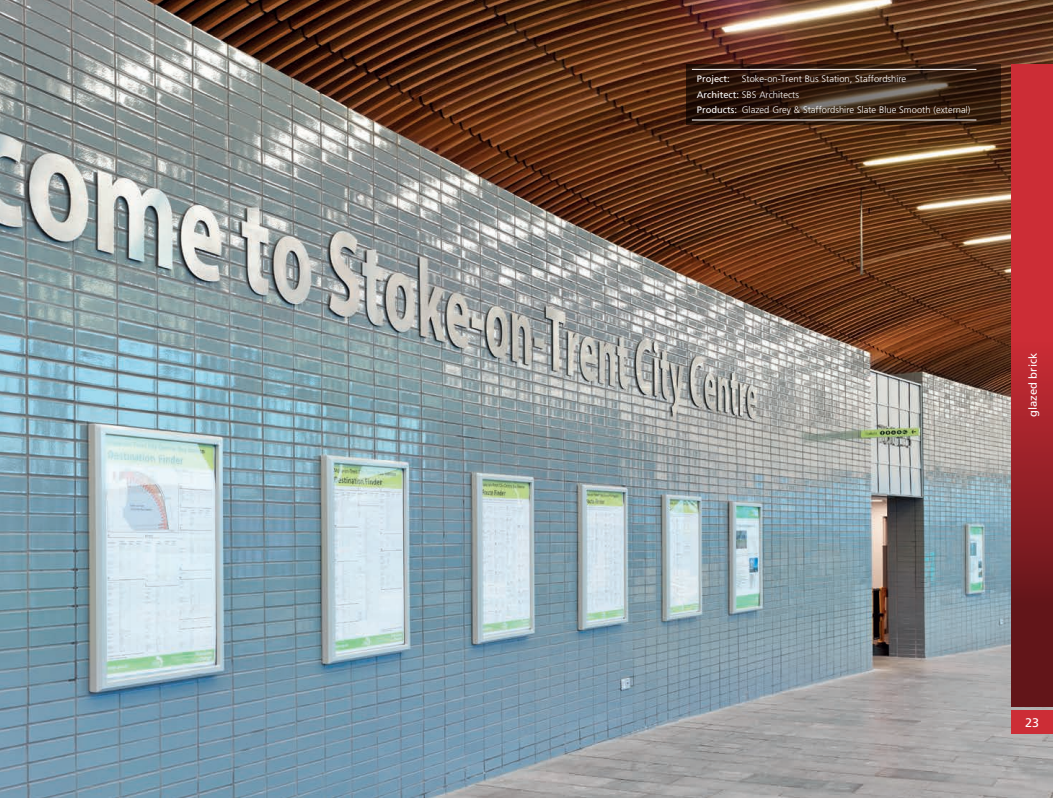
<style>
.page{position:relative;width:1053px;height:798px;background:#fff}
.page>*{position:absolute;margin:0;border:0;box-sizing:border-box;transform-origin:0 0}
.t1{font:12.5px "Frutiger";color:#fff}
.t2{font:11.25px "Frutiger";color:#fff}
.t3{font:300 9.38px/15.6px "Frutiger";color:#fff}
.t4{font:9.38px "Frutiger";color:#fff}
.s1{font-weight:400}
</style>
<div class="page">
<img style="left:0;top:0;width:1052px;height:797px">
<svg style="left:686px;top:64px;width:315px;height:61px;background:#352115"></svg>
<hr style="left:691px;top:69px;width:285px;height:1px;background:#fff">
<hr style="left:691px;top:120px;width:285px;height:1px;background:#fff">
<div style="left:1011px;top:64px;width:41px;height:642px;background:#cc2d36"></div>
<div style="left:1011px;top:709px;width:41px;height:24px;background:#cc2d36"></div>
<svg style="left:1011px;top:364px;width:41px;height:342px;background:#841c22"></svg>
<p class="t3" style="left:696px;top:71px;width:275px;text-indent:45px">Stoke-on-Trent Bus Station, Staffordshire<br><span class="s1">Architect:</span> SBS Architects<br><span class="s1">Products:</span> Glazed Grey &amp; Staffordshire Slate Blue Smooth (external)</p>
<p class="t4" style="left:696px;top:73px;width:34px">Project:</p>
<p class="t2" style="left:1026px;top:417px;width:66px;rotate:-90deg">glazed brick</p>
<h1 class="t1" style="left:1025px;top:714px;width:15px">23</h1>
</div>
